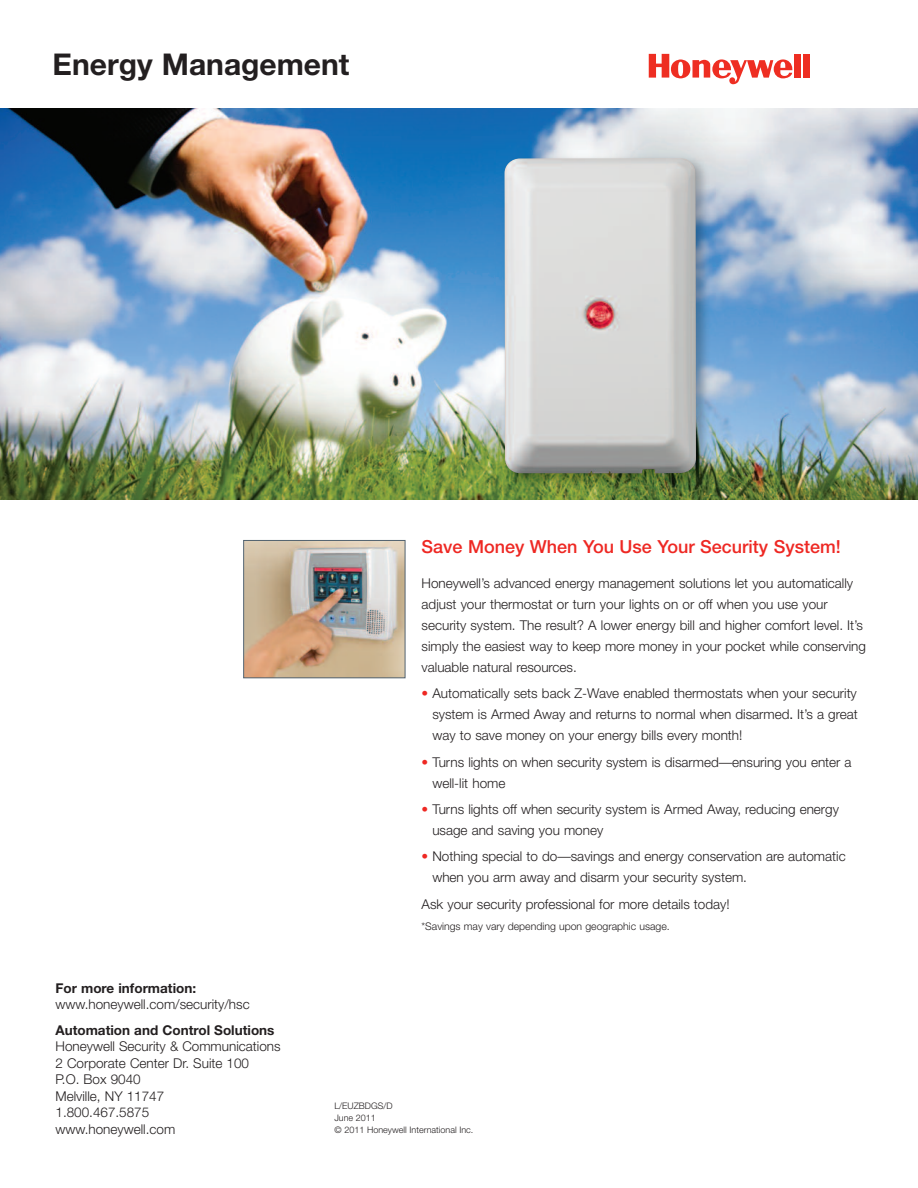
<style>
.page{position:relative;width:918px;height:1188px;background:#fff}
.page>*{position:absolute;margin:0;border:0;box-sizing:border-box;transform-origin:0 0}
.t1{font:700 30px "Helvetica Neue";color:#231f20}
.t2{font:500 18px "Helvetica Neue";color:#ee2823}
.t3{font:300 13.5px/21px "Helvetica Neue";color:#231f20}
.t4{font:700 13.5px "Helvetica Neue";color:#231f20}
.t5{font:300 10.5px "Helvetica Neue";color:#231f20}
.t6{font:300 9px/12px "Helvetica Neue";color:#231f20}
.s1{color:#ee2823}
.s2{font-weight:400}
</style>
<div class="page">
<img style="left:0;top:108px;width:918px;height:392px">
<div style="left:794px;top:54px;width:7px;height:24px;background:#ee2e22"></div>
<div style="left:803px;top:54px;width:7px;height:24px;background:#ee2e22"></div>
<svg style="left:649px;top:54px;width:143px;height:30px"></svg>
<img style="left:245px;top:542px;width:158px;height:134px">
<div style="left:243px;top:540px;width:162px;height:138px;border:1px solid #52626f"></div>
<img style="left:497px;top:151px;width:219px;height:343px">
<img style="left:505px;top:158px;width:191px;height:315px">
<h1 class="t1" style="left:53px;top:54px;width:298px">Energy Management</h1>
<h2 class="t2" style="left:422px;top:541px;width:421px">Save Money When You Use Your Security System!</h2>
<p class="t3" style="left:422px;top:574px;width:446px">Honeywell’s advanced energy management solutions let you automatically adjust your thermostat or turn your lights on or off when you use your security system. The result? A lower energy bill and higher comfort level. It’s simply the easiest way to keep more money in your pocket while conserving valuable natural resources.</p>
<p class="t3" style="left:432px;top:684px;width:427px;text-align:justify;text-indent:-11px"><span class="s1">•</span> Automatically sets back Z-Wave enabled thermostats when your security system is Armed Away and returns to normal when disarmed<span class="s2">.</span> It’s a great way to save money on your energy bills every month!</p>
<p class="t3" style="left:432px;top:753px;width:421px;text-indent:-11px"><span class="s1">•</span> Turns lights on when security system is disarmed—ensuring you enter a well-lit home</p>
<p class="t3" style="left:432px;top:800px;width:408px;text-indent:-11px"><span class="s1">•</span> Turns lights off when security system is Armed Away, reducing energy usage and saving you money</p>
<p class="t3" style="left:432px;top:847px;width:415px;text-indent:-11px"><span class="s1">•</span> Nothing special to do—savings and energy conservation are automatic when you arm away and disarm your security system.</p>
<p class="t3" style="left:422px;top:895px;width:310px">Ask your security professional for more details today!</p>
<p class="t5" style="left:422px;top:922px;width:250px">*Savings may vary depending upon geographic usage.</p>
<p class="t4" style="left:56px;top:983px;width:142px">For more information:</p>
<p class="t3" style="left:56px;top:995px;width:196px">www.honeywell.com/security/hsc</p>
<p class="t4" style="left:56px;top:1025px;width:221px">Automation and Control Solutions</p>
<p class="t3" style="left:55px;top:1040px;width:227px;line-height:16.5px">Honeywell Security &amp; Communications<br>2 Corporate Center Dr. Suite 100<br>P.O. Box 9040<br>Melville, NY 11747<br>1.800.467.5875<br>www.honeywell.com</p>
<p class="t6" style="left:334px;top:1101px;width:141px">L/EUZBDGS/D<br>June 2011<br>© 2011 Honeywell International Inc.</p>
</div>
